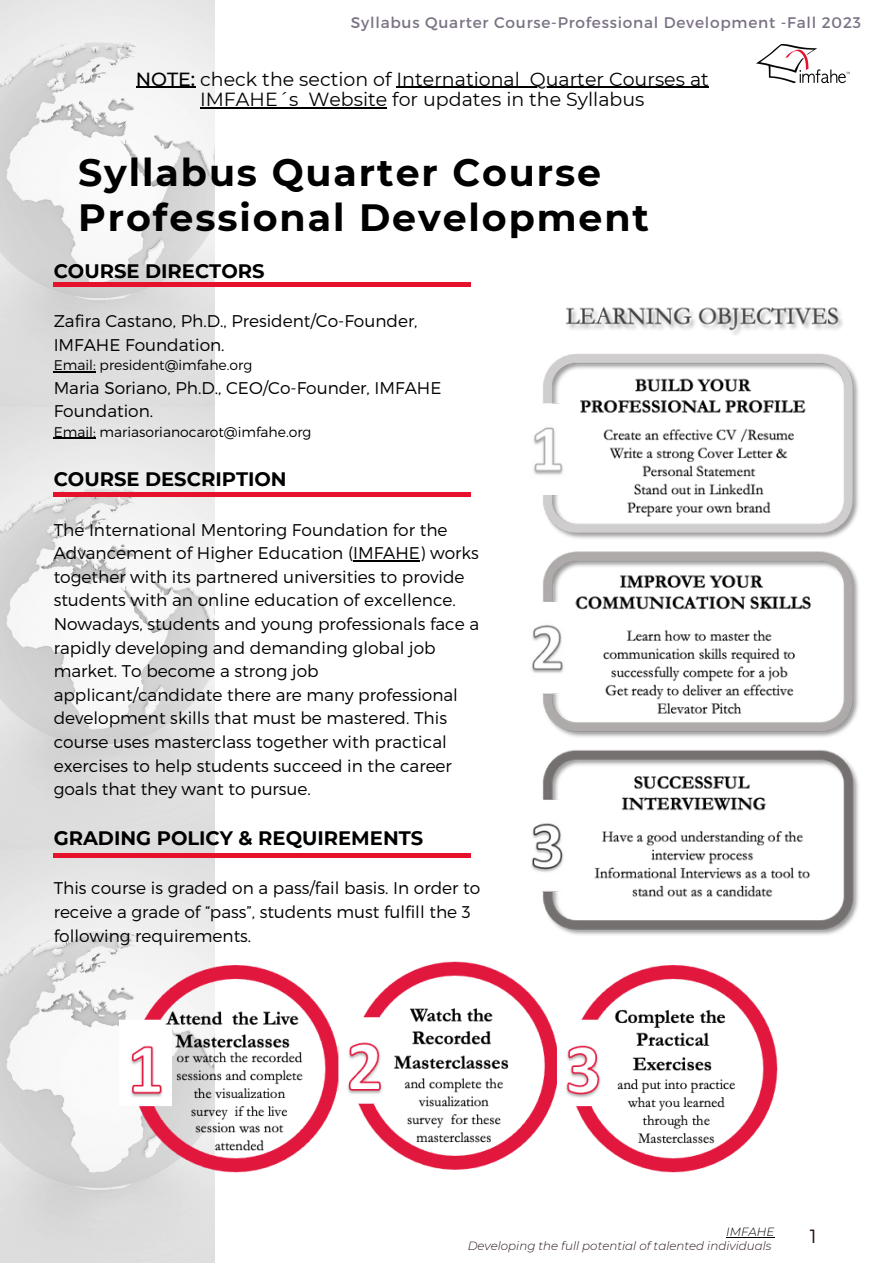
<style>
.page{position:relative;width:893px;height:1264px;background:#fff}
.page>*{position:absolute;margin:0;border:0;box-sizing:border-box;transform-origin:0 0}
.t1{font:700 37.95px "Montserrat";letter-spacing:.05em;color:#000}
.t2{font:700 19.5px "Montserrat";color:#000}
.t3{font:300 19.2px "Montserrat";color:#281516}
.t4{font:18.9px/20.2px "Montserrat";color:#000;text-align:center}
.t5{font:300 16.95px/23.5px "Montserrat";color:#000}
.t6{font:15.3px "Montserrat";letter-spacing:.05em;color:#7b7385}
.t7{font:300 13.95px "Montserrat";color:#000}
.t8{font:italic 300 11.85px "Montserrat";color:#281516}
.t9{font:italic 300 11.85px "Montserrat";color:#000}
.s1{font-weight:500}
</style>
<div class="page">
<img style="left:0;top:0;width:215px;height:850px">
<img style="left:0;top:850px;width:215px;height:412px">
<img style="left:756px;top:44px;width:93px;height:40px">
<img style="left:531px;top:307px;width:328px;height:628px">
<hr style="left:54px;top:371px;width:42px;height:1px;background:#000">
<hr style="left:54px;top:437px;width:42px;height:2px;background:#000">
<hr style="left:353px;top:560px;width:67px;height:1px;background:#000">
<div style="left:54px;top:282px;width:417px;height:5px;background:#e6122c"></div>
<div style="left:54px;top:492px;width:417px;height:5px;background:#e6122c"></div>
<div style="left:54px;top:853px;width:417px;height:5px;background:#e6122c"></div>
<img style="left:119px;top:961px;width:658px;height:211px">
<hr style="left:726px;top:1236px;width:48px;height:1px;background:#000">
<hr style="left:136px;top:87px;width:59px;height:1px;background:#000">
<hr style="left:396px;top:87px;width:124px;height:1px;background:#000">
<hr style="left:529px;top:87px;width:179px;height:1px;background:#000">
<hr style="left:200px;top:107px;width:98px;height:1px;background:#000">
<hr style="left:308px;top:107px;width:79px;height:1px;background:#000">
<p class="t6" style="left:351px;top:13px;width:511px">Syllabus Quarter Course-Professional Development -Fall 2023</p>
<p class="t4" style="left:136px;top:69px;width:574px"><span class="s1">NOTE:</span> check the section of International Quarter Courses at<br>IMFAHE´s Website for updates in the Syllabus</p>
<p class="t1" style="left:78px;top:150px;width:524px">Syllabus Quarter Course</p>
<p class="t1" style="left:78px;top:195px;width:572px">Professional Development</p>
<p class="t2" style="left:54px;top:259px;width:212px">COURSE DIRECTORS</p>
<p class="t5" style="left:54px;top:309px;width:365px">Zafira Castano, Ph.D., President/Co-Founder,<br>IMFAHE Foundation.</p>
<p class="t7" style="left:54px;top:356px;width:200px">Email: president@imfahe.org</p>
<p class="t5" style="left:54px;top:375px;width:389px">Maria Soriano, Ph.D., CEO/Co-Founder, IMFAHE<br>Foundation.</p>
<p class="t7" style="left:54px;top:422px;width:259px">Email: mariasorianocarot@imfahe.org</p>
<p class="t2" style="left:54px;top:467px;width:234px">COURSE DESCRIPTION</p>
<p class="t5" style="left:54px;top:517px;width:426px">The International Mentoring Foundation for the Advancement of Higher Education (IMFAHE) works together with its partnered universities to provide students with an online education of excellence.</p>
<p class="t5" style="left:54px;top:611px;width:427px">Nowadays, students and young professionals face a rapidly developing and demanding global job market. To become a strong job applicant/candidate there are many professional development skills that must be mastered. This course uses masterclass together with practical exercises to help students succeed in the career goals that they want to pursue.</p>
<p class="t2" style="left:54px;top:825px;width:371px">GRADING POLICY &amp; REQUIREMENTS</p>
<p class="t5" style="left:54px;top:875px;width:428px">This course is graded on a pass/fail basis. In order to receive a grade of “pass”, students must fulfill the 3 following requirements.</p>
<p class="t9" style="left:726px;top:1224px;width:50px">IMFAHE</p>
<p class="t8" style="left:467px;top:1238px;width:305px">Developing the full potential of talented individuals</p>
<p class="t3" style="left:809px;top:1223px;width:9px">1</p>
</div>
